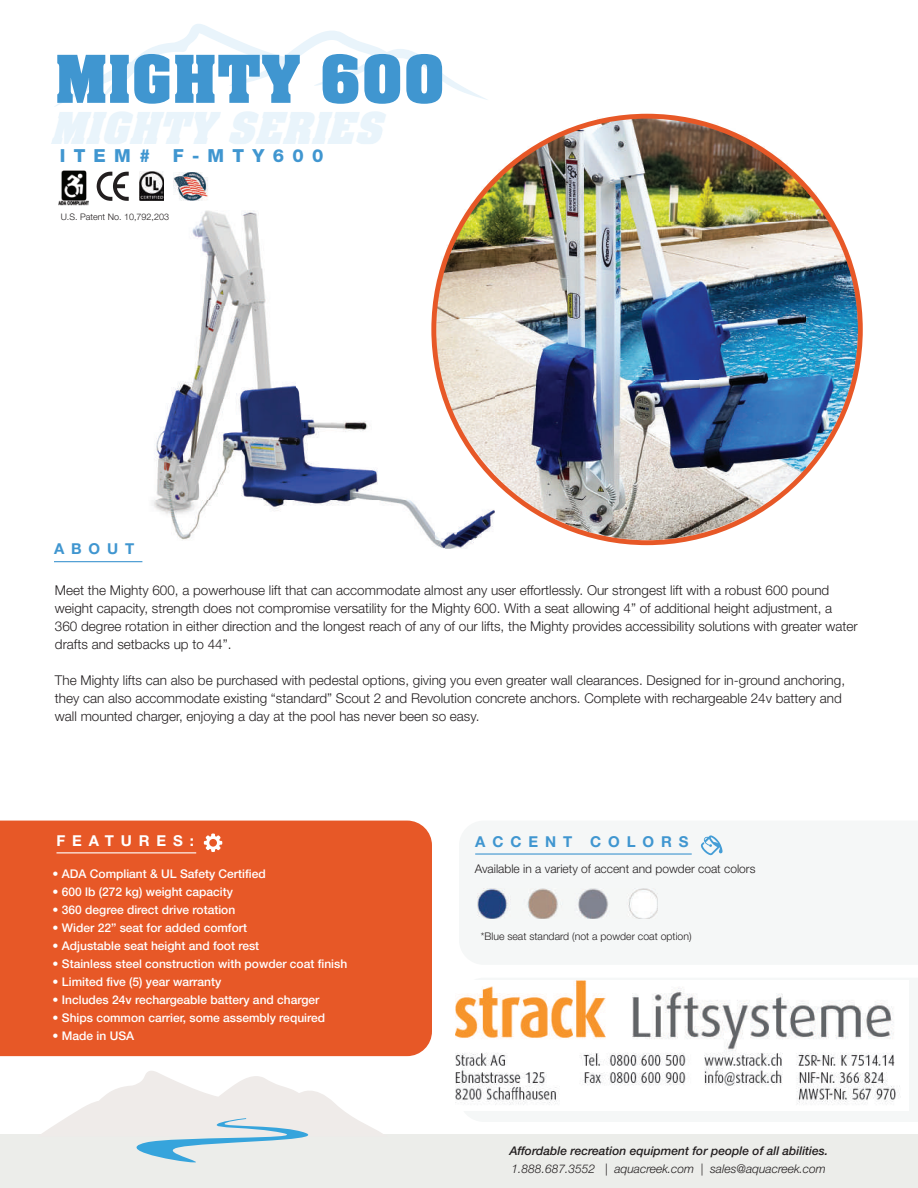
<style>
.page{position:relative;width:918px;height:1188px;background:#fff}
.page>*{position:absolute;margin:0;border:0;box-sizing:border-box;transform-origin:0 0}
.t1{font:700 72px "Neue Aachen Pro";color:#4096d0}
.t2{font:italic 700 48px "Neue Aachen Pro";color:#e9f4fb}
.t3{font:18px "Helvetica Neue LT 85 Hv";letter-spacing:.46em;color:#4096d0}
.t4{font:15px "Helvetica Neue LT 75 Bd";letter-spacing:.46em;color:#4096d0}
.t5{font:15px "Helvetica Neue LT 75 Bd";letter-spacing:.46em;color:#fff}
.t6{font:13.5px/18px "Helvetica Neue LT 45 Lt";color:#231f20}
.t7{font:12px "Helvetica Neue LT 65 Md";color:#fff}
.t8{font:12px "Helvetica Neue LT 66 Md It";color:#231f20}
.t9{font:12px "Helvetica Neue LT 46 Lt It";color:#231f20}
.t10{font:12px "Helvetica Neue LT 45 Lt";color:#231f20}
.t11{font:10.5px "Helvetica Neue LT 45 Lt";color:#231f20}
.t12{font:9px "Helvetica Neue LT 45 Lt";color:#231f20}
</style>
<div class="page">
<div style="left:0;top:1135px;width:918px;height:53px;background:#ecedea"></div>
<svg style="left:54px;top:24px;width:433px;height:83px"></svg>
<div style="left:0;top:821px;width:432px;height:235px;background:#e75827"></div>
<hr style="left:475px;top:853px;width:217px;height:2px;background:#4096d0">
<svg style="left:37px;top:1071px;width:350px;height:92px"></svg>
<svg style="left:701px;top:835px;width:21px;height:20px"></svg>
<hr style="left:56px;top:852px;width:140px;height:1px;background:#fff">
<svg style="left:204px;top:834px;width:18px;height:18px"></svg>
<img style="left:478px;top:888px;width:180px;height:31px">
<img style="left:154px;top:211px;width:282px;height:289px">
<img style="left:152px;top:500px;width:293px;height:48px">
<img style="left:445px;top:539px;width:30px;height:9px">
<img style="left:174px;top:172px;width:34px;height:29px">
<img style="left:140px;top:172px;width:24px;height:29px">
<svg style="left:97px;top:172px;width:32px;height:29px"></svg>
<hr style="left:54px;top:561px;width:88px;height:1px;background:#4096d0">
<img style="left:58px;top:170px;width:30px;height:35px">
<img style="left:465px;top:117px;width:340px;height:106px">
<img style="left:805px;top:182px;width:53px;height:295px">
<img style="left:495px;top:223px;width:310px;height:316px">
<img style="left:436px;top:211px;width:59px;height:328px">
<img style="left:455px;top:981px;width:446px;height:124px">
<h1 class="t1" style="left:55px;top:39px;width:392px">MIGHTY 600</h1>
<h2 class="t2" style="left:49px;top:101px;width:349px">MIGHTYSERIES</h2>
<h3 class="t3" style="left:60px;top:145px;width:265px">ITEM# F-MTY600</h3>
<p class="t12" style="left:61px;top:212px;width:110px">U.S. Patent No. 10,792,203</p>
<p class="t4" style="left:54px;top:540px;width:82px">ABOUT</p>
<p class="t6" style="left:55px;top:581px;width:804px">Meet the Mighty 600, a powerhouse lift that can accommodate almost any user effortlessly. Our strongest lift with a robust 600 pound weight capacity, strength does not compromise versatility for the Mighty 600. With a seat allowing 4” of additional height adjustment, a 360 degree rotation in either direction and the longest reach of any of our lifts, the Mighty provides accessibility solutions with greater water drafts and setbacks up to 44”.</p>
<p class="t6" style="left:55px;top:671px;width:792px">The Mighty lifts can also be purchased with pedestal options, giving you even greater wall clearances. Designed for in-ground anchoring, they can also accommodate existing “standard” Scout 2 and Revolution concrete anchors. Complete with rechargeable 24v battery and wall mounted charger, enjoying a day at the pool has never been so easy.</p>
<p class="t5" style="left:56px;top:831px;width:139px">FEATURES:</p>
<p class="t4" style="left:475px;top:832px;width:215px">ACCENT COLORS</p>
<p class="t7" style="left:53px;top:866px;width:215px">• ADA Compliant &amp; UL Safety Certified</p>
<p class="t7" style="left:53px;top:884px;width:182px">• 600 lb (272 kg) weight capacity</p>
<p class="t7" style="left:53px;top:902px;width:184px">• 360 degree direct drive rotation</p>
<p class="t7" style="left:53px;top:920px;width:196px">• Wider 22” seat for added comfort</p>
<p class="t7" style="left:53px;top:938px;width:208px">• Adjustable seat height and foot rest</p>
<p class="t7" style="left:53px;top:956px;width:296px">• Stainless steel construction with powder coat finish</p>
<p class="t7" style="left:53px;top:974px;width:170px">• Limited five (5) year warranty</p>
<p class="t7" style="left:53px;top:992px;width:268px">• Includes 24v rechargeable battery and charger</p>
<p class="t7" style="left:53px;top:1010px;width:274px">• Ships common carrier, some assembly required</p>
<p class="t7" style="left:53px;top:1028px;width:83px">• Made in USA</p>
<p class="t10" style="left:475px;top:861px;width:282px">Available in a variety of accent and powder coat colors</p>
<p class="t11" style="left:481px;top:930px;width:212px">*Blue seat standard (not a powder coat option)</p>
<p class="t8" style="left:509px;top:1144px;width:320px">Affordable recreation equipment for people of all abilities.</p>
<p class="t9" style="left:512px;top:1162px;width:316px">1.888.687.3552 | aquacreek.com | sales@aquacreek.com</p>
</div>
